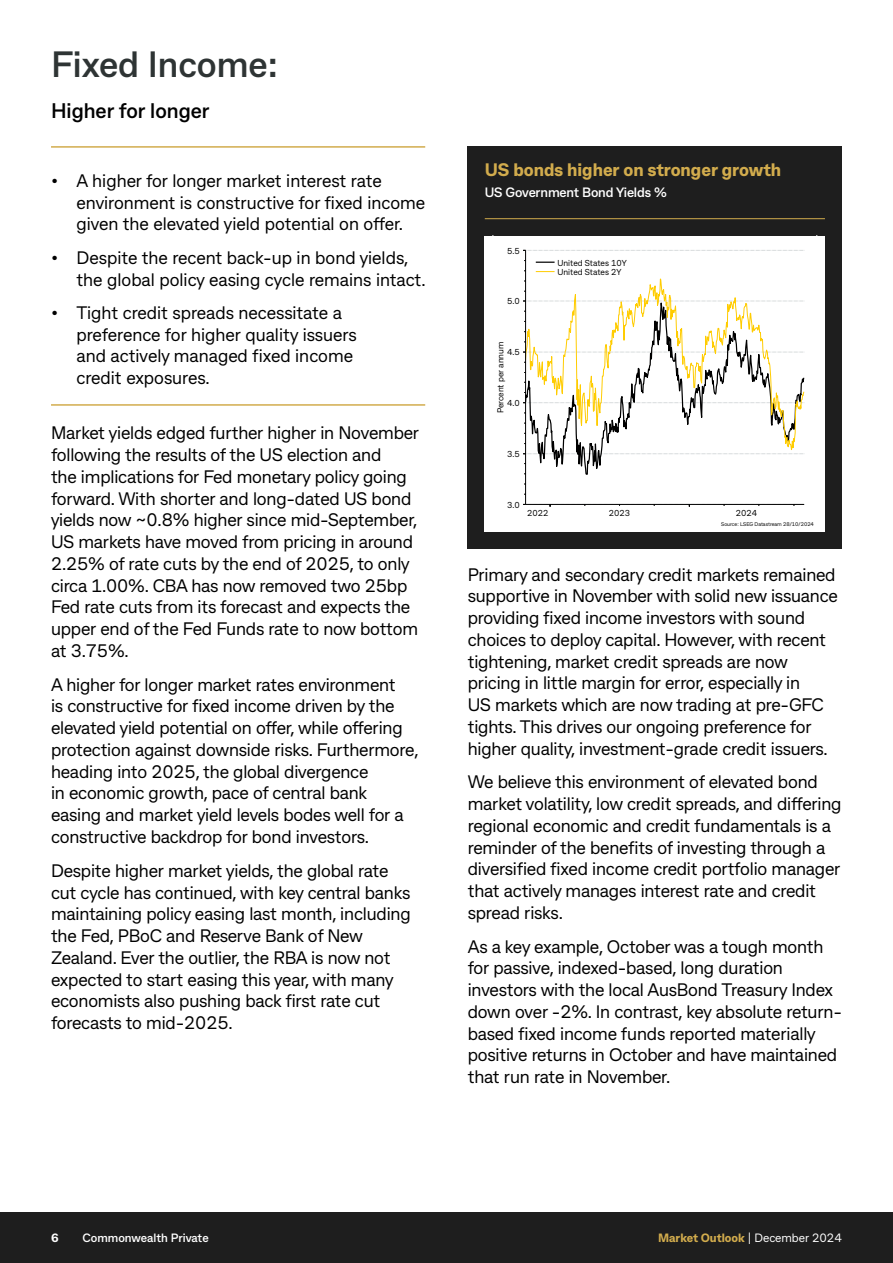
<style>
.page{position:relative;width:893px;height:1263px;background:#fff}
.page>*{position:absolute;margin:0;border:0;box-sizing:border-box;transform-origin:0 0}
.t1{font:700 36.3px "CBA Beacon Sans";color:#2e3434}
.H3_-_Sub{font:700 21px "CBA Beacon Sans";color:#000}
.t2{font:18px/21.8px "CBA Beacon Sans";letter-spacing:-.01em;color:#000}
.t3{font:800 18px "CBA Beacon Sans";color:#d2ac4d}
.H5_-_Sub{font:700 13.5px "CBA Beacon Sans";letter-spacing:-.01em;color:#fff}
.t4{font:800 12px "CBA Beacon Sans";color:#d2ac4d}
.t5{font:700 12px "CBA Beacon Sans";color:#fff}
.t6{font:800 12px "CBA Beacon Sans";color:#fff}
.t7{font:8.55px/9.4px "CBA Beacon Sans";color:#000}
.t8{font:5.25px "CBA Beacon Sans";color:#000}
.s1{font-weight:400;color:#fff}
</style>
<div class="page">
<hr style="left:51px;top:146px;width:374px;height:2px;background:#d2ac4d">
<hr style="left:51px;top:404px;width:374px;height:2px;background:#d2ac4d">
<div style="left:468px;top:146px;width:374px;height:403px;background:#1e1e1e"></div>
<hr style="left:485px;top:218px;width:340px;height:1px;background:#d2ac4d">
<div style="left:485px;top:236px;width:340px;height:296px;background:#fff"></div>
<svg style="left:523px;top:249px;width:282px;height:256px"></svg>
<svg style="left:526px;top:457px;width:278px;height:43px"></svg>
<svg style="left:526px;top:276px;width:278px;height:181px"></svg>
<hr style="left:525px;top:250px;width:1px;height:254px;background:#000">
<svg style="left:523px;top:504px;width:281px;height:3px"></svg>
<svg style="left:523px;top:453px;width:281px;height:1px"></svg>
<svg style="left:523px;top:402px;width:281px;height:1px"></svg>
<svg style="left:523px;top:352px;width:281px;height:1px"></svg>
<svg style="left:523px;top:301px;width:281px;height:1px"></svg>
<svg style="left:523px;top:250px;width:281px;height:1px"></svg>
<svg style="left:536px;top:262px;width:19px;height:1px"></svg>
<svg style="left:536px;top:271px;width:19px;height:1px"></svg>
<div style="left:0;top:1212px;width:893px;height:51px;background:#1e1e1e"></div>
<h2 class="t1" style="left:51px;top:40px;width:228px">Fixed Income:</h2>
<h3 class="H3_-_Sub" style="left:51px;top:96px;width:160px">Higher for longer</h3>
<p class="t2" style="left:77px;top:169px;width:350px;text-indent:-26px">• A higher for longer market interest rate environment is constructive for fixed income given the elevated yield potential on offer.</p>
<p class="t2" style="left:77px;top:246px;width:351px;text-indent:-26px">• Despite the recent back-up in bond yields, the global policy easing cycle remains intact.</p>
<p class="t2" style="left:77px;top:301px;width:282px;text-indent:-26px">• Tight credit spreads necessitate a preference for higher quality issuers and actively managed fixed income credit exposures.</p>
<p class="t2" style="left:51px;top:422px;width:370px">Market yields edged further higher in November following the results of the US election and<br>the implications for Fed monetary policy going forward. With shorter and long-dated US bond yields now ~0.8% higher since mid-September, US markets have moved from pricing in around 2.25% of rate cuts by the end of 2025, to only circa 1.00%. CBA has now removed two 25bp Fed rate cuts from its forecast and expects the upper end of the Fed Funds rate to now bottom at 3.75%.</p>
<p class="t2" style="left:51px;top:673px;width:369px">A higher for longer market rates environment<br>is constructive for fixed income driven by the elevated yield potential on offer, while offering protection against downside risks. Furthermore, heading into 2025, the global divergence<br>in economic growth, pace of central bank easing and market yield levels bodes well for a constructive backdrop for bond investors.</p>
<p class="t2" style="left:51px;top:859px;width:361px">Despite higher market yields, the global rate cut cycle has continued, with key central banks maintaining policy easing last month, including the Fed, PBoC and Reserve Bank of New Zealand. Ever the outlier, the RBA is now not expected to start easing this year, with many economists also pushing back first rate cut forecasts to mid-2025.</p>
<h4 class="t3" style="left:485px;top:157px;width:298px">US bonds higher on stronger growth</h4>
<h5 class="H5_-_Sub" style="left:485px;top:184px;width:184px">US Government Bond Yields %</h5>
<p class="t7" style="left:507px;top:246px;width:14px">5.5</p>
<p class="t7" style="left:507px;top:296px;width:14px">5.0</p>
<p class="t7" style="left:495px;top:413px;width:73px;rotate:-90deg">Percent per annum</p>
<p class="t7" style="left:507px;top:347px;width:14px">4.5</p>
<p class="t7" style="left:507px;top:398px;width:14px">4.0</p>
<p class="t7" style="left:507px;top:449px;width:14px">3.5</p>
<p class="t7" style="left:557px;top:258px;width:71px">United States 10Y<br>United States 2Y</p>
<p class="t7" style="left:507px;top:500px;width:14px">3.0</p>
<p class="t7" style="left:527px;top:508px;width:23px">2022</p>
<p class="t7" style="left:609px;top:508px;width:23px">2023</p>
<p class="t7" style="left:736px;top:508px;width:23px">2024</p>
<p class="t8" style="left:721px;top:521px;width:94px">Source: LSEG Datastream 28/10/2024</p>
<p class="t2" style="left:468px;top:563px;width:372px">Primary and secondary credit markets remained supportive in November with solid new issuance providing fixed income investors with sound choices to deploy capital. However, with recent tightening, market credit spreads are now pricing in little margin for error, especially in<br>US markets which are now trading at pre-GFC tights. This drives our ongoing preference for higher quality, investment-grade credit issuers.</p>
<p class="t2" style="left:468px;top:770px;width:375px">We believe this environment of elevated bond market volatility, low credit spreads, and differing regional economic and credit fundamentals is a reminder of the benefits of investing through a diversified fixed income credit portfolio manager that actively manages interest rate and credit spread risks.</p>
<p class="t2" style="left:468px;top:935px;width:376px">As a key example, October was a tough month for passive, indexed-based, long duration investors with the local AusBond Treasury Index down over -2%. In contrast, key absolute return&shy;based fixed income funds reported materially positive returns in October and have maintained that run rate in November.</p>
<p class="t6" style="left:51px;top:1229px;width:9px">6</p>
<p class="t5" style="left:83px;top:1229px;width:128px">Commonwealth Private</p>
<p class="t4" style="left:658px;top:1229px;width:185px">Market Outlook <span class="s1">| December 2024</span></p>
</div>
